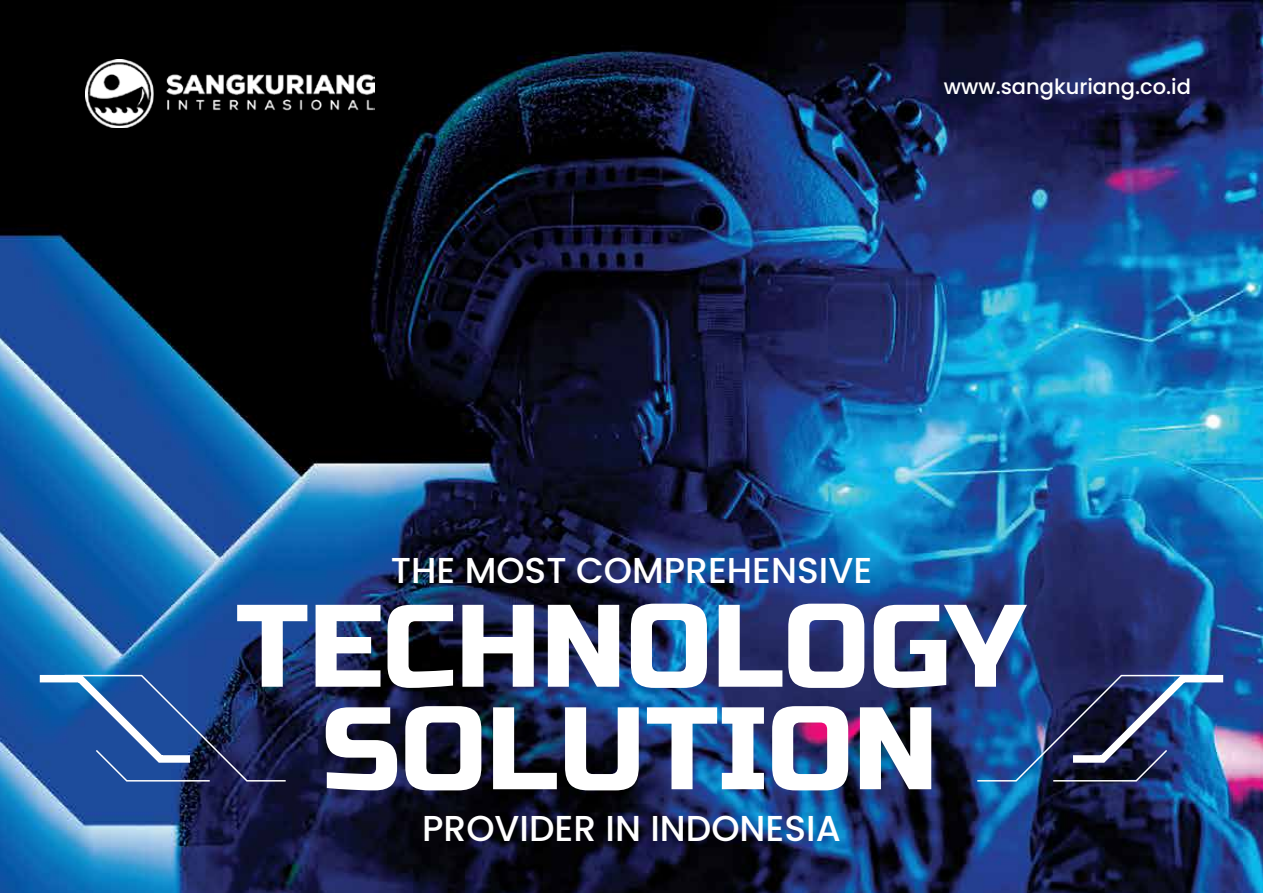
<style>
.page{position:relative;width:1263px;height:893px;background:#fff}
.page>*{position:absolute;margin:0;border:0;box-sizing:border-box;transform-origin:0 0}
.t1{font:117px/102.4px "Russo One";color:#fff;text-align:center}
.t2{font:500 36px "Poppins";color:#fff}
.t3{font:500 21px "Poppins";color:#fff}
</style>
<div class="page">
<img style="left:0;top:0;width:1263px;height:893px">
<img style="left:85px;top:60px;width:290px;height:68px">
<svg style="left:32px;top:671px;width:255px;height:111px;background:#284c8a"></svg>
<img style="left:976px;top:671px;width:255px;height:111px">
<p class="t3" style="left:944px;top:75px;width:249px">www.sangkuriang.co.id</p>
<p class="t2" style="left:391px;top:549px;width:483px">THE MOST COMPREHENSIVE</p>
<h1 class="t1" style="left:236px;top:598px;width:790px">TECHNOLOGY<br>SOLUTION</h1>
<p class="t2" style="left:422px;top:807px;width:420px">PROVIDER IN INDONESIA</p>
</div>
